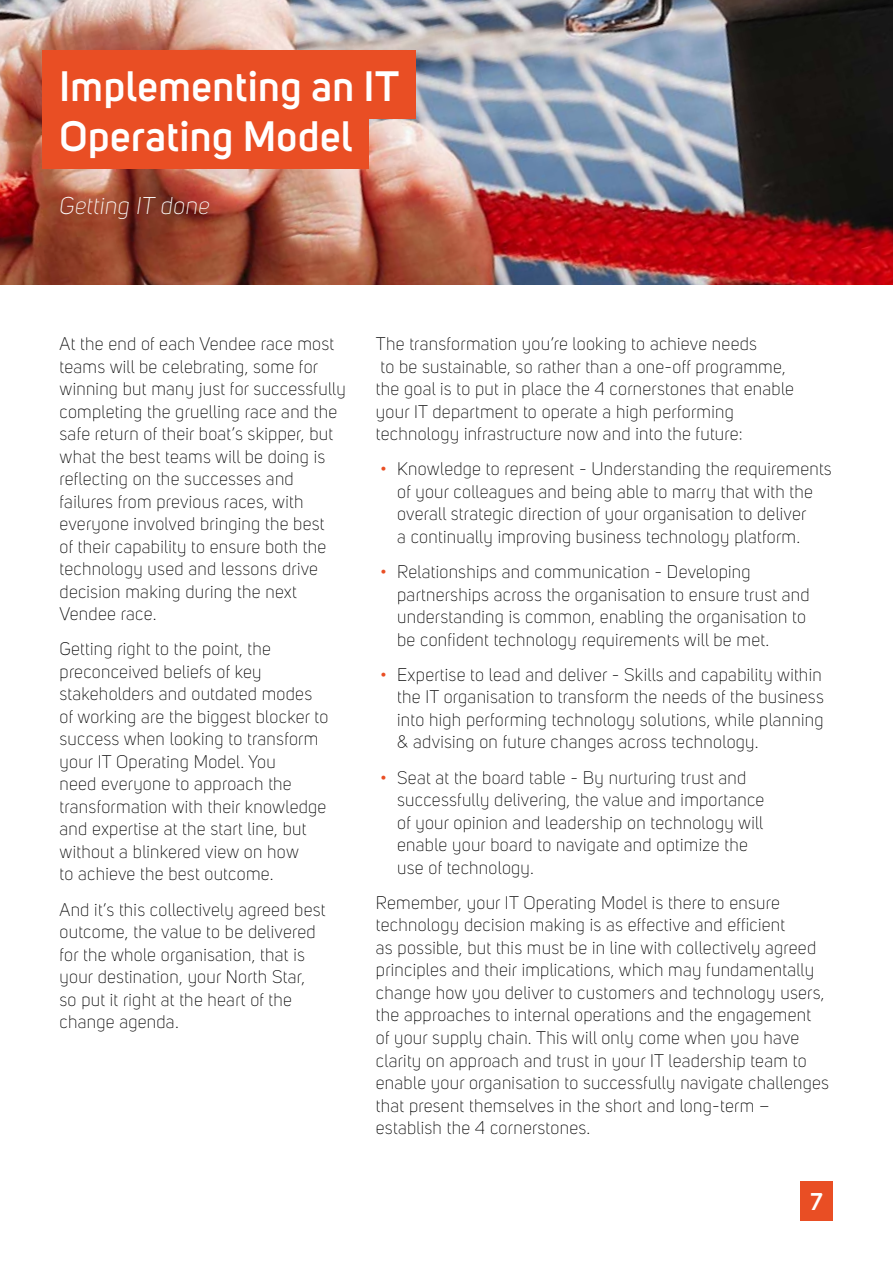
<style>
.page{position:relative;width:893px;height:1263px;background:#fff}
.page>*{position:absolute;margin:0;border:0;box-sizing:border-box;transform-origin:0 0}
.t1{font:600 42px/50.4px "Uni Sans";letter-spacing:.015em;color:#fff}
.t2{font:italic 300 24px "Uni Sans";letter-spacing:.015em;color:#fff}
.t3{font:600 24px "Uni Sans";color:#fff}
.t4{font:300 18px/22.5px "Uni Sans";letter-spacing:.015em;color:#000}
.s1{color:#e94e24}
</style>
<div class="page">
<div style="left:801px;top:1181px;width:32px;height:39px;background:#e94e24"></div>
<img style="left:0;top:0;width:893px;height:285px">
<div style="left:42px;top:50px;width:373px;height:69px;background:#e94e24"></div>
<div style="left:42px;top:101px;width:326px;height:68px;background:#e94e24"></div>
<h1 class="t1" style="left:60px;top:61px;width:341px">Implementing an IT<br>Operating Model</h1>
<h2 class="t2" style="left:60px;top:192px;width:152px">Getting IT done</h2>
<p class="t4" style="left:60px;top:333px;width:288px">At the end of each Vendee race most teams will be celebrating, some for winning but many just for successfully completing the gruelling race and the safe return of their boat’s skipper, but what the best teams will be doing is reflecting on the successes and failures from previous races, with everyone involved bringing the best<br>of their capability to ensure both the technology used and lessons drive decision making during the next Vendee race.</p>
<p class="t4" style="left:60px;top:638px;width:270px">Getting right to the point, the preconceived beliefs of key stakeholders and outdated modes of working are the biggest blocker to success when looking to transform your IT Operating Model. You<br>need everyone to approach the transformation with their knowledge and expertise at the start line, but without a blinkered view on how<br>to achieve the best outcome.</p>
<p class="t4" style="left:60px;top:898px;width:268px">And it’s this collectively agreed best outcome, the value to be delivered for the whole organisation, that is your destination, your North Star, so put it right at the heart of the change agenda.</p>
<p class="t4" style="left:376px;top:333px;width:420px">The transformation you’re looking to achieve needs<br>to be sustainable, so rather than a one-off programme, the goal is to put in place the 4 cornerstones that enable your IT department to operate a high performing technology infrastructure now and into the future:</p>
<p class="t4" style="left:397px;top:458px;width:436px;text-indent:-17px"><span class="s1">•</span> Knowledge to represent - Understanding the requirements of your colleagues and being able to marry that with the overall strategic direction of your organisation to deliver<br>a continually improving business technology platform.</p>
<p class="t4" style="left:397px;top:561px;width:414px;text-indent:-17px"><span class="s1">•</span> Relationships and communication - Developing partnerships across the organisation to ensure trust and understanding is common, enabling the organisation to be confident technology requirements will be met.</p>
<p class="t4" style="left:397px;top:664px;width:428px;text-align:justify;text-indent:-17px"><span class="s1">•</span> Expertise to lead and deliver - Skills and capability within the IT organisation to transform the needs of the business into high performing technology solutions, while planning &amp; advising on future changes across technology.</p>
<p class="t4" style="left:397px;top:766px;width:369px;text-indent:-17px"><span class="s1">•</span> Seat at the board table - By nurturing trust and successfully delivering, the value and importance of your opinion and leadership on technology will enable your board to navigate and optimize the use of technology.</p>
<p class="t4" style="left:376px;top:892px;width:455px">Remember, your IT Operating Model is there to ensure technology decision making is as effective and efficient<br>as possible, but this must be in line with collectively agreed principles and their implications, which may fundamentally change how you deliver to customers and technology users, the approaches to internal operations and the engagement of your supply chain. This will only come when you have clarity on approach and trust in your IT leadership team to enable your organisation to successfully navigate challenges that present themselves in the short and long-term – establish the 4 cornerstones.</p>
<h2 class="t3" style="left:811px;top:1187px;width:14px">7</h2>
</div>
